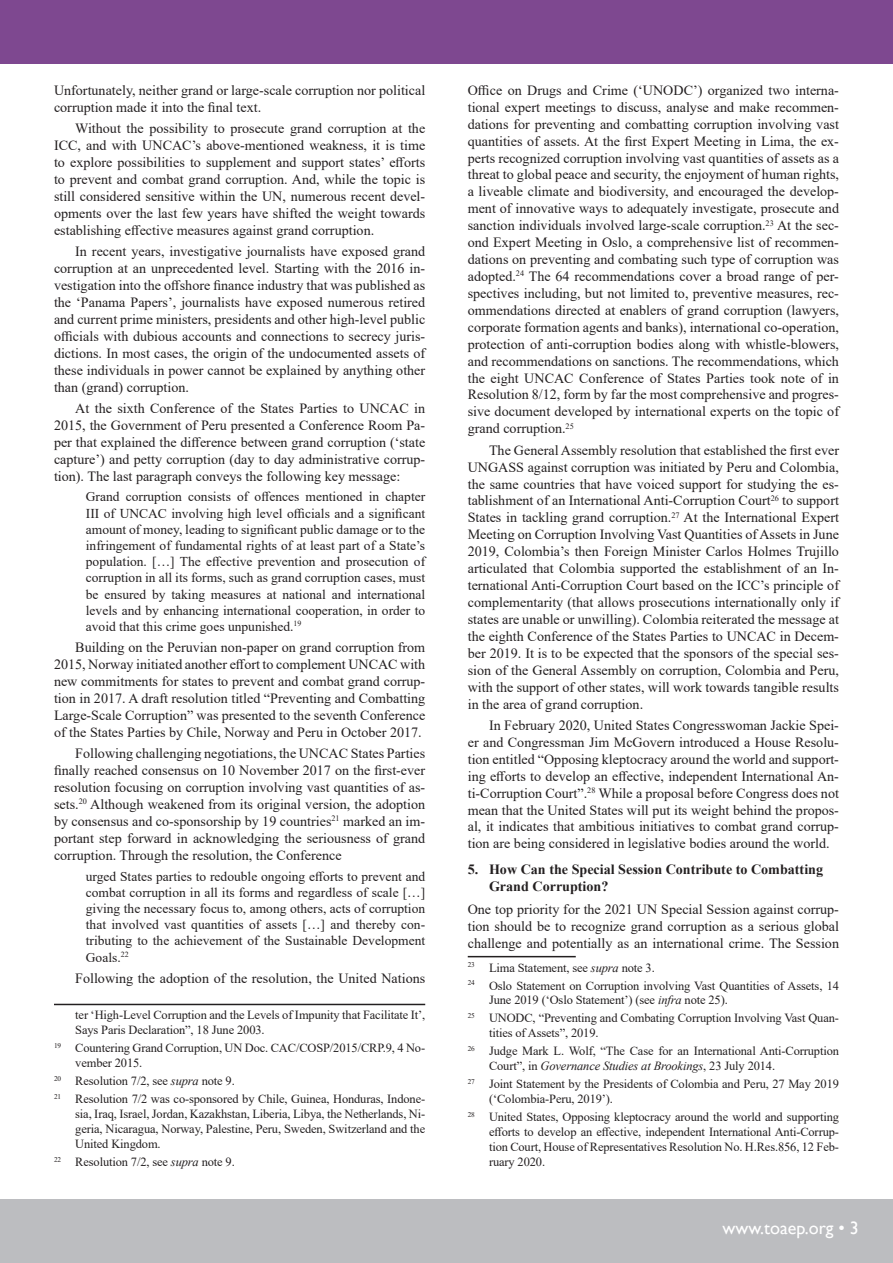
<style>
.page{position:relative;width:893px;height:1263px;background:#fff}
.page>*{position:absolute;margin:0;border:0;box-sizing:border-box;transform-origin:0 0}
.t1{font:18px "Gill Sans";color:#fff}
.Para_mid{font:14.1px/17px "Times New Roman";color:#231f20;text-align:justify}
.Para_last{font:14.1px/17px "Times New Roman";color:#231f20;text-align:justify}
.Para_first{font:14.1px/17px "Times New Roman";color:#231f20}
.t2{font:700 14.1px/17px "Times New Roman";color:#231f20}
.t3{font:13.5px/16.2px "Times New Roman";color:#231f20;text-align:justify}
.Footnote_Text{font:12.45px/15px "Times New Roman";letter-spacing:-.01em;color:#231f20}
.s1{font-style:italic}
</style>
<div class="page">
<div style="left:0;top:1199px;width:893px;height:64px;background:#bcbdc0"></div>
<div style="left:0;top:0;width:893px;height:64px;background:#7e4890"></div>
<hr style="left:54px;top:1004px;width:371px;height:1px;background:#231f20">
<hr style="left:468px;top:956px;width:108px;height:1px;background:#231f20">
<p class="Para_first" style="left:54px;top:81px;width:373px">Unfortunately, neither grand or large-scale corruption nor political corruption made it into the final text.</p>
<p class="Para_mid" style="left:54px;top:120px;width:373px;text-indent:21px">Without the possibility to prosecute grand corruption at the ICC, and with UNCAC’s above-mentioned weakness, it is time to explore possibilities to supplement and support states’ efforts to prevent and combat grand corruption. And, while the topic is still considered sensitive within the UN, numerous recent devel&shy;opments over the last few years have shifted the weight towards establishing effective measures against grand corruption.</p>
<p class="Para_mid" style="left:54px;top:242px;width:373px;text-indent:21px">In recent years, investigative journalists have exposed grand corruption at an unprecedented level. Starting with the 2016 in&shy;vestigation into the offshore finance industry that was published as the ‘Panama Papers’, journalists have exposed numerous retired and current prime ministers, presidents and other high-level public officials with dubious accounts and connections to secrecy juris&shy;dictions. In most cases, the origin of the undocumented assets of these individuals in power cannot be explained by anything other than (grand) corruption.</p>
<p class="Para_mid" style="left:54px;top:399px;width:373px;text-indent:21px">At the sixth Conference of the States Parties to UNCAC in 2015, the Government of Peru presented a Conference Room Pa&shy;per that explained the difference between grand corruption (‘state capture’) and petty corruption (day to day administrative corrup&shy;tion). The last paragraph conveys the following key message:</p>
<p class="t3" style="left:86px;top:488px;width:341px">Grand corruption consists of offences mentioned in chapter III of UNCAC involving high level officials and a significant amount of money, leading to significant public damage or to the infringement of fundamental rights of at least part of a State’s population. […] The effective prevention and prosecution of corruption in all its forms, such as grand corruption cases, must be ensured by taking measures at national and international levels and by enhancing international cooperation, in order to avoid that this crime goes unpunished.<sup>19</sup></p>
<p class="Para_mid" style="left:54px;top:639px;width:373px;text-indent:21px">Building on the Peruvian non-paper on grand corruption from 2015, Norway initiated another effort to complement UNCAC with new commitments for states to prevent and combat grand corrup&shy;tion in 2017. A draft resolution titled “Preventing and Combatting Large-Scale Corruption” was presented to the seventh Conference of the States Parties by Chile, Norway and Peru in October 2017.</p>
<p class="Para_mid" style="left:54px;top:745px;width:373px;text-indent:21px">Following challenging negotiations, the UNCAC States Parties finally reached consensus on 10 November 2017 on the first-ever resolution focusing on corruption involving vast quantities of as&shy;sets.<sup>20</sup> Although weakened from its original version, the adoption by consensus and co-sponsorship by 19 countries<sup>21</sup> marked an im&shy;portant step forward in acknowledging the seriousness of grand corruption. Through the resolution, the Conference</p>
<p class="t3" style="left:86px;top:867px;width:341px">urged States parties to redouble ongoing efforts to prevent and combat corruption in all its forms and regardless of scale […] giving the necessary focus to, among others, acts of corruption that involved vast quantities of assets […] and thereby con&shy;tributing to the achievement of the Sustainable Development Goals.<sup>22</sup></p>
<p class="Para_mid" style="left:75px;top:969px;width:351px">Following the adoption of the resolution, the United Nations</p>
<p class="Footnote_Text" style="left:75px;top:1007px;width:351px">ter ‘High-Level Corruption and the Levels of Impunity that Facilitate It’,<br>Says Paris Declaration”, 18 June 2003.</p>
<p class="Footnote_Text" style="left:75px;top:1040px;width:351px;text-indent:-21px"><sup>19</sup> Countering Grand Corruption, UN Doc. CAC/COSP/2015/CRP.9, 4 No&shy;vember 2015.</p>
<p class="Footnote_Text" style="left:54px;top:1073px;width:182px"><sup>20</sup> Resolution 7/2, see <span class="s1">supra</span> note 9.</p>
<p class="Footnote_Text" style="left:75px;top:1091px;width:351px;text-align:justify;text-indent:-21px"><sup>21</sup> Resolution 7/2 was co-sponsored by Chile, Guinea, Honduras, Indone&shy;sia, Iraq, Israel, Jordan, Kazakhstan, Liberia, Libya, the Netherlands, Ni&shy;geria, Nicaragua, Norway, Palestine, Peru, Sweden, Switzerland and the United Kingdom.</p>
<p class="Footnote_Text" style="left:54px;top:1154px;width:182px"><sup>22</sup> Resolution 7/2, see <span class="s1">supra</span> note 9.</p>
<p class="Para_mid" style="left:468px;top:81px;width:373px">Office on Drugs and Crime (‘UNODC’) organized two interna&shy;tional expert meetings to discuss, analyse and make recommen&shy;dations for preventing and combatting corruption involving vast quantities of assets. At the first Expert Meeting in Lima, the ex&shy;perts recognized corruption involving vast quantities of assets as a threat to global peace and security, the enjoyment of human rights, a liveable climate and biodiversity, and encouraged the develop&shy;ment of innovative ways to adequately investigate, prosecute and sanction individuals involved large-scale corruption.<sup>23</sup> At the sec&shy;ond Expert Meeting in Oslo, a comprehensive list of recommen&shy;dations on preventing and combating such type of corruption was adopted.<sup>24</sup> The 64 recommendations cover a broad range of per&shy;spectives including, but not limited to, preventive measures, rec&shy;ommendations directed at enablers of grand corruption (lawyers, corporate formation agents and banks), international co-operation, protection of anti-corruption bodies along with whistle-blowers, and recommendations on sanctions. The recommendations, which the eight UNCAC Conference of States Parties took note of in Resolution 8/12, form by far the most comprehensive and progres&shy;sive document developed by international experts on the topic of grand corruption.<sup>25</sup></p>
<p class="Para_mid" style="left:468px;top:441px;width:373px;text-indent:21px">The General Assembly resolution that established the first ever UNGASS against corruption was initiated by Peru and Colombia, the same countries that have voiced support for studying the es&shy;tablishment of an International Anti-Corruption Court<sup>26</sup> to support States in tackling grand corruption.<sup>27</sup> At the International Expert Meeting on Corruption Involving Vast Quantities of Assets in June 2019, Colombia’s then Foreign Minister Carlos Holmes Trujillo articulated that Colombia supported the establishment of an In&shy;ternational Anti-Corruption Court based on the ICC’s principle of complementarity (that allows prosecutions internationally only if states are unable or unwilling). Colombia reiterated the message at the eighth Conference of the States Parties to UNCAC in Decem&shy;ber 2019. It is to be expected that the sponsors of the special ses&shy;sion of the General Assembly on corruption, Colombia and Peru, with the support of other states, will work towards tangible results in the area of grand corruption.</p>
<p class="Para_last" style="left:468px;top:716px;width:373px;text-indent:21px">In February 2020, United States Congresswoman Jackie Spei&shy;er and Congressman Jim McGovern introduced a House Resolu&shy;tion entitled “Opposing kleptocracy around the world and support&shy;ing efforts to develop an effective, independent International An&shy;ti-Corruption Court”.<sup>28</sup> While a proposal before Congress does not mean that the United States will put its weight behind the propos&shy;al, it indicates that ambitious initiatives to combat grand corrup&shy;tion are being considered in legislative bodies around the world.</p>
<p class="t2" style="left:489px;top:861px;width:336px;text-indent:-21px">5. How Can the Special Session Contribute to Combatting<br>Grand Corruption?</p>
<p class="Para_first" style="left:468px;top:900px;width:373px;text-align:justify">One top priority for the 2021 UN Special Session against corrup&shy;tion should be to recognize grand corruption as a serious global challenge and potentially as an international crime. The Session</p>
<p class="Footnote_Text" style="left:468px;top:959px;width:189px"><sup>23</sup> Lima Statement, see <span class="s1">supra</span> note 3.</p>
<p class="Footnote_Text" style="left:489px;top:977px;width:351px;text-indent:-21px"><sup>24</sup> Oslo Statement on Corruption involving Vast Quantities of Assets, 14<br>June 2019 (‘Oslo Statement’) (see <span class="s1">infra</span> note 25).</p>
<p class="Footnote_Text" style="left:489px;top:1010px;width:351px;text-indent:-21px"><sup>25</sup> UNODC, “Preventing and Combating Corruption Involving Vast Quan&shy;tities of Assets”, 2019.</p>
<p class="Footnote_Text" style="left:489px;top:1043px;width:351px;text-indent:-21px"><sup>26</sup> Judge Mark L. Wolf, “The Case for an International Anti-Corruption<br>Court”, in <span class="s1">Governance Studies at Brookings</span>, 23 July 2014.</p>
<p class="Footnote_Text" style="left:489px;top:1076px;width:351px;text-indent:-21px"><sup>27</sup> Joint Statement by the Presidents of Colombia and Peru, 27 May 2019 (‘Colombia-Peru, 2019’).</p>
<p class="Footnote_Text" style="left:489px;top:1109px;width:351px;text-align:justify;text-indent:-21px"><sup>28</sup> United States, Opposing kleptocracy around the world and supporting efforts to develop an effective, independent International Anti-Corrup&shy;tion Court, House of Representatives Resolution No. H.Res.856, 12 Feb&shy;ruary 2020.</p>
<p class="t1" style="left:722px;top:1218px;width:138px">www.toaep.org • 3</p>
</div>
